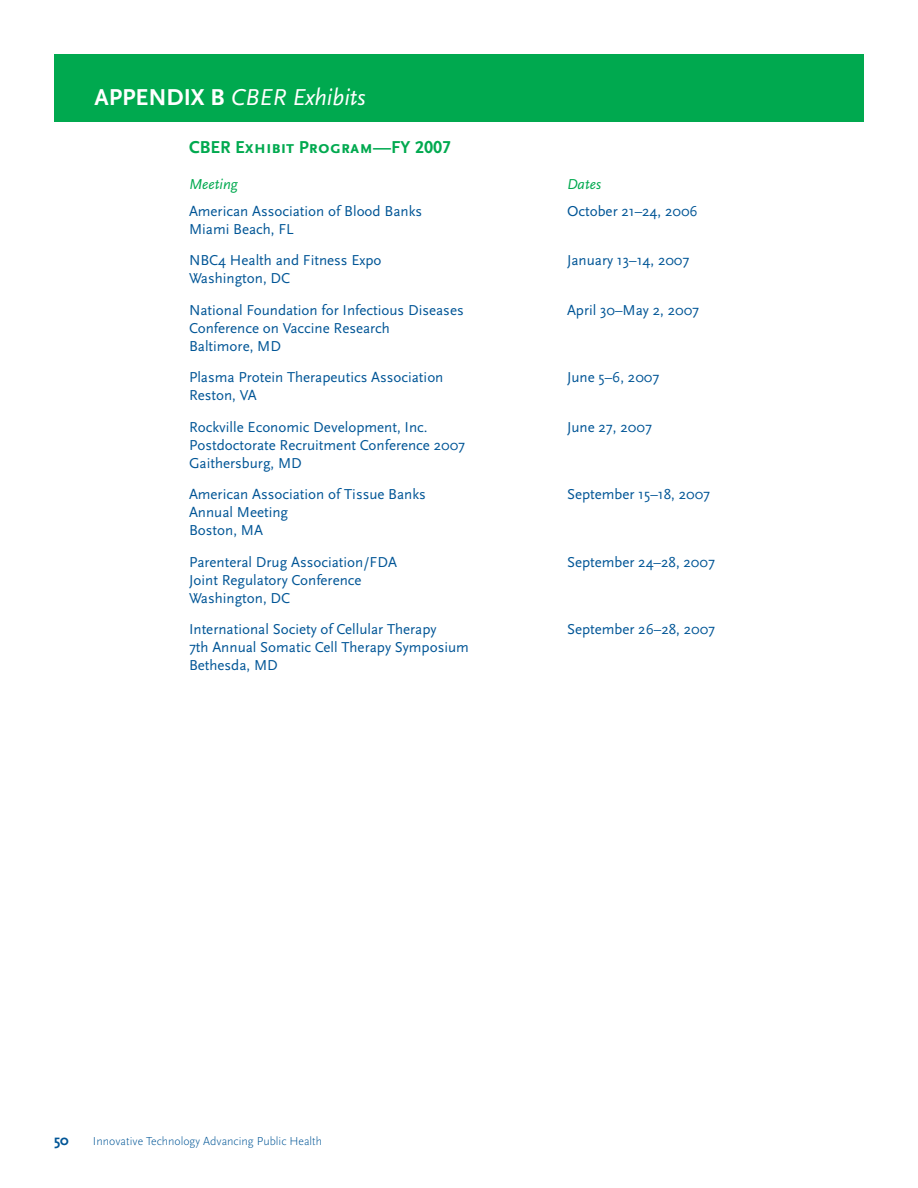
<style>
.page{position:relative;width:918px;height:1188px;background:#fff}
.page>*{position:absolute;margin:0;border:0;box-sizing:border-box;transform-origin:0 0}
.t1{font:italic 24px "Scala Sans";color:#fff}
.t2{font:700 18px "Scala Sans Caps";color:#00a94f}
.t3{font:15px/18px "Scala Sans";color:#005596}
.t4{font:italic 15px "Scala Sans";color:#00a94f}
.t5{font:700 15px "Scala Sans";color:#005596}
.t6{font:300 12px "Scala Sans";color:#005596}
.s1{font-family:"Scala Sans Caps";font-weight:700;font-style:normal}
</style>
<div class="page">
<div style="left:54px;top:54px;width:810px;height:68px;background:#00a94f"></div>
<h1 class="t1" style="left:94px;top:84px;width:273px"><span class="s1">APPENDIX B</span> CBER Exhibits</h1>
<p class="t2" style="left:189px;top:137px;width:264px">CBER Exhibit Program—FY 2007</p>
<p class="t4" style="left:189px;top:176px;width:50px">Meeting</p>
<p class="t4" style="left:567px;top:176px;width:36px">Dates</p>
<p class="t3" style="left:189px;top:202px;width:235px">American Association of Blood Banks</p>
<p class="t3" style="left:567px;top:202px;width:132px">October 21–24, 2006</p>
<p class="t3" style="left:189px;top:213px;width:194px;line-height:31.5px">Miami Beach, FL<br>NBC4 Health and Fitness Expo</p>
<p class="t3" style="left:567px;top:251px;width:124px">January 13–14, 2007</p>
<p class="t3" style="left:189px;top:263px;width:276px;line-height:31.5px">Washington, DC<br>National Foundation for Infectious Diseases</p>
<p class="t3" style="left:567px;top:301px;width:134px">April 30–May 2, 2007</p>
<p class="t3" style="left:189px;top:319px;width:203px">Conference on Vaccine Research<br>Baltimore, MD</p>
<p class="t3" style="left:189px;top:368px;width:256px">Plasma Protein Therapeutics Association</p>
<p class="t3" style="left:567px;top:368px;width:94px">June 5–6, 2007</p>
<p class="t3" style="left:189px;top:380px;width:240px;line-height:31.5px">Reston, VA<br>Rockville Economic Development, Inc.</p>
<p class="t3" style="left:567px;top:418px;width:86px">June 27, 2007</p>
<p class="t3" style="left:189px;top:436px;width:278px">Postdoctorate Recruitment Conference 2007<br>Gaithersburg, MD</p>
<p class="t3" style="left:189px;top:485px;width:239px">American Association of Tissue Banks</p>
<p class="t3" style="left:567px;top:485px;width:145px">September 15–18, 2007</p>
<p class="t3" style="left:189px;top:503px;width:101px">Annual Meeting<br>Boston, MA</p>
<p class="t3" style="left:189px;top:553px;width:210px">Parenteral Drug Association/FDA</p>
<p class="t3" style="left:567px;top:553px;width:150px">September 24–28, 2007</p>
<p class="t3" style="left:189px;top:571px;width:174px">Joint Regulatory Conference<br>Washington, DC</p>
<p class="t3" style="left:189px;top:620px;width:249px">International Society of Cellular Therapy</p>
<p class="t3" style="left:567px;top:620px;width:150px">September 26–28, 2007</p>
<p class="t3" style="left:189px;top:638px;width:282px">7th Annual Somatic Cell Therapy Symposium<br>Bethesda, MD</p>
<p class="t5" style="left:54px;top:1132px;width:16px">50</p>
<p class="t6" style="left:93px;top:1135px;width:231px">Innovative Technology Advancing Public Health</p>
</div>
